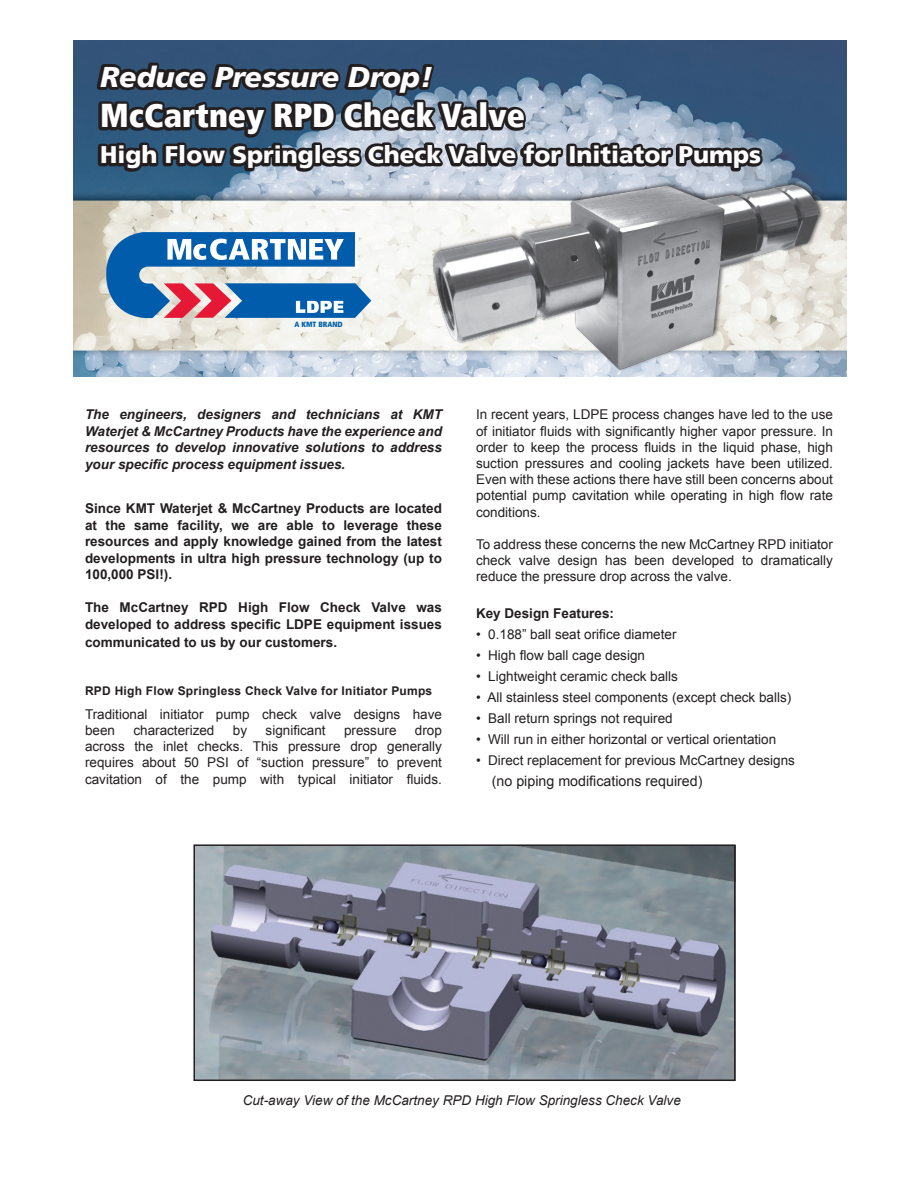
<style>
.page{position:relative;width:918px;height:1188px;background:#fff}
.page>*{position:absolute;margin:0;border:0;box-sizing:border-box;transform-origin:0 0}
.t1{font:900 condensed 33px "Frutiger";color:#fff}
.t2{font:italic 900 28.5px "Frutiger";color:#fff}
.t3{font:900 24px "Frutiger";color:#fff}
.t4{font:14.25px "Arial";color:#231f20}
.t5{font:13.5px/16.2px "Arial";color:#231f20;text-align:justify}
.t6{font:700 13.5px/16.5px "Arial";color:#231f20;text-align:justify}
.t7{font:italic 700 13.5px/16.5px "Arial";color:#231f20;text-align:justify}
.t8{font:italic 13.5px "Arial";color:#231f20}
.t9{font:700 12px "Arial";letter-spacing:.02em;color:#231f20}
.t10{font:900 condensed 7.5px "Frutiger";color:#0161aa}
</style>
<div class="page">
<img style="left:74px;top:41px;width:772px;height:335px">
<svg style="left:106px;top:232px;width:265px;height:86px"></svg>
<img style="left:196px;top:847px;width:537px;height:231px">
<svg style="left:93px;top:60px;width:675px;height:156px;background:#5b6a7b"></svg>
<img style="left:420px;top:169px;width:413px;height:208px">
<div style="left:193px;top:844px;width:543px;height:237px;border:2px solid #231f20"></div>
<h2 class="t2" style="left:100px;top:60px;width:334px">Reduce Pressure Drop!</h2>
<h1 class="t1" style="left:100px;top:96px;width:426px">McCartney RPD Check Valve</h1>
<h3 class="t3" style="left:100px;top:141px;width:663px">High Flow Springless Check Valve for Initiator Pumps</h3>
<p class="t10" style="left:294px;top:320px;width:50px">A KMT BRAND</p>
<p class="t7" style="left:85px;top:407px;width:358px">The engineers, designers and technicians at KMT Waterjet &amp; McCartney Products have the experience and resources to develop innovative solutions to address your specific process equipment issues.</p>
<p class="t6" style="left:85px;top:501px;width:358px">Since KMT Waterjet &amp; McCartney Products are located at the same facility, we are able to leverage these resources and apply knowledge gained from the latest developments in ultra high pressure technology (up to 100,000 PSI!).</p>
<p class="t6" style="left:85px;top:599px;width:358px">The McCartney RPD High Flow Check Valve was developed to address specific LDPE equipment issues</p>
<p class="t6" style="left:85px;top:634px;width:254px">communicated to us by our customers.</p>
<p class="t9" style="left:85px;top:682px;width:349px">RPD High Flow Springless Check Valve for Initiator Pumps</p>
<p class="t5" style="left:85px;top:706px;width:358px">Traditional initiator pump check valve designs have been</p>
<p class="t5" style="left:133px;top:722px;width:83px">characterized</p>
<p class="t5" style="left:233px;top:722px;width:16px">by</p>
<p class="t5" style="left:266px;top:722px;width:62px">significant</p>
<p class="t5" style="left:344px;top:722px;width:54px">pressure</p>
<p class="t5" style="left:85px;top:722px;width:358px;text-indent:330px">drop across the inlet checks. This pressure drop generally requires about 50 PSI of “suction pressure” to prevent cavitation of the pump with typical initiator fluids.</p>
<p class="t5" style="left:476px;top:407px;width:358px">In recent years, LDPE process changes have led to the use of initiator fluids with significantly higher vapor pressure. In order to keep the process fluids in the liquid phase, high suction pressures and cooling jackets have been utilized.<br>Even with these actions there have still been concerns about potential pump cavitation while operating in high flow rate conditions.</p>
<p class="t5" style="left:476px;top:536px;width:358px">To address these concerns the new McCartney RPD initiator check valve design has been developed to dramatically reduce the pressure drop across the valve.</p>
<p class="t6" style="left:476px;top:605px;width:140px">Key Design Features:</p>
<p class="t5" style="left:476px;top:626px;width:202px">• 0.188” ball seat orifice diameter</p>
<p class="t5" style="left:476px;top:647px;width:171px">• High flow ball cage design</p>
<p class="t5" style="left:476px;top:668px;width:204px">• Lightweight ceramic check balls</p>
<p class="t5" style="left:476px;top:689px;width:317px">• All stainless steel components (except check balls)</p>
<p class="t5" style="left:476px;top:710px;width:198px">• Ball return springs not required</p>
<p class="t5" style="left:476px;top:731px;width:302px">• Will run in either horizontal or vertical orientation</p>
<p class="t5" style="left:476px;top:752px;width:321px">• Direct replacement for previous McCartney designs</p>
<p class="t4" style="left:492px;top:772px;width:212px">(no piping modifications required)</p>
<p class="t8" style="left:243px;top:1091px;width:440px">Cut-away View of the McCartney RPD High Flow Springless Check Valve</p>
</div>
